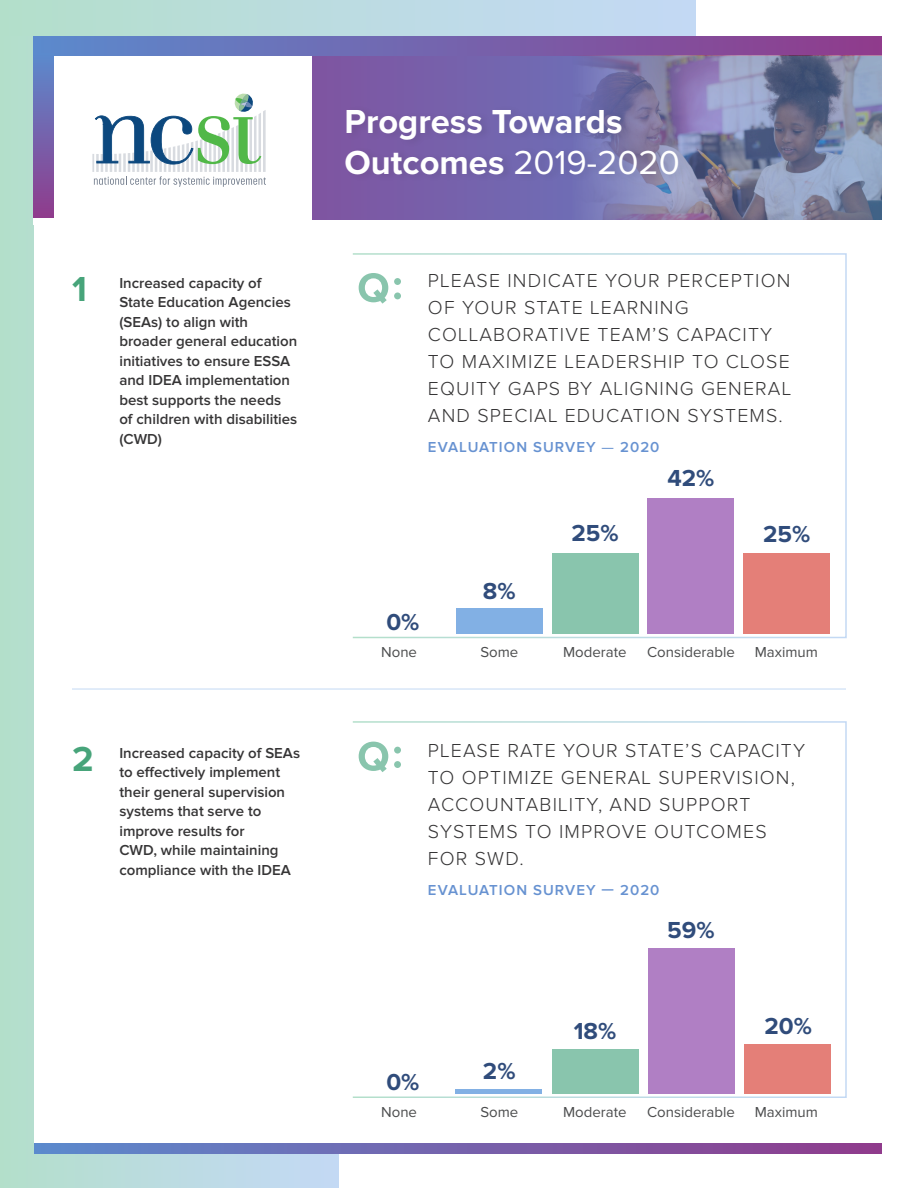
<style>
.page{position:relative;width:918px;height:1188px;background:#fff}
.page>*{position:absolute;margin:0;border:0;box-sizing:border-box;transform-origin:0 0}
.t1{font:700 36px "Proxima Nova";color:#47a47a}
.t2{font:700 34.5px/40.5px "Proxima Nova";color:#fff}
.t3{font:700 24px "Proxima Nova";color:#304c7b}
.t4{font:300 19.5px/27px "Proxima Nova";letter-spacing:.06em;color:#363536}
.t5{font:600 15px/19.5px "Proxima Nova";color:#363536}
.t6{font:15px "Proxima Nova";color:#4b4c4d}
.t7{font:600 15px "Proxima Nova";letter-spacing:.07em;color:#6792d1}
.s1{font-weight:400}
</style>
<div class="page">
<div style="left:0;top:9px;width:339px;height:1179px;background:linear-gradient(to right,#b3dfcb,#c4d9f6)"></div>
<div style="left:34px;top:198px;width:848px;height:956px;background:#fff"></div>
<div style="left:352px;top:253px;width:495px;height:385px;border:2px solid #fff"></div>
<div style="left:352px;top:721px;width:495px;height:377px;border:2px solid #fff"></div>
<hr style="left:72px;top:689px;width:774px;height:1px;background:#c3d9f4">
<div style="left:0;top:0;width:696px;height:36px;background:linear-gradient(to right,#b3dfcb,#c4d9f6)"></div>
<div style="left:34px;top:52px;width:848px;height:168px;background:#785fa9"></div>
<div style="left:34px;top:52px;width:278px;height:173px;background:#fff"></div>
<svg style="left:92px;top:94px;width:174px;height:93px"></svg>
<div style="left:33px;top:36px;width:849px;height:20px;background:linear-gradient(to right,#5b8acd,#903b8b)"></div>
<svg style="left:34px;top:1143px;width:848px;height:11px;background:#7562ac"></svg>
<div style="left:33px;top:53px;width:20px;height:165px;background:linear-gradient(to bottom,#5b8acd,#8f3b8c)"></div>
<img style="left:572px;top:56px;width:310px;height:164px">
<div style="left:344px;top:105px;width:345px;height:77px;background:#231f20;opacity:.12"></div>
<svg style="left:359px;top:273px;width:29px;height:31px"></svg>
<svg style="left:394px;top:278px;width:7px;height:21px"></svg>
<div style="left:744px;top:553px;width:86px;height:81px;background:#e47f78"></div>
<div style="left:648px;top:498px;width:86px;height:136px;background:#b07fc4"></div>
<div style="left:552px;top:553px;width:86px;height:81px;background:#89c5ad"></div>
<div style="left:456px;top:608px;width:86px;height:26px;background:#82b0e4"></div>
<svg style="left:359px;top:742px;width:29px;height:30px"></svg>
<svg style="left:394px;top:747px;width:7px;height:21px"></svg>
<div style="left:745px;top:1045px;width:86px;height:49px;background:#e47f78"></div>
<div style="left:648px;top:948px;width:87px;height:146px;background:#b07fc4"></div>
<div style="left:552px;top:1049px;width:87px;height:45px;background:#89c5ad"></div>
<div style="left:455px;top:1089px;width:87px;height:5px;background:#82b0e4"></div>
<h1 class="t2" style="left:345px;top:102px;width:337px">Progress Towards<br>Outcomes <span class="s1">2019-2020</span></h1>
<p class="t1" style="left:72px;top:268px;width:16px">1</p>
<p class="t5" style="left:119px;top:273px;width:179px">Increased capacity of<br>State Education Agencies (SEAs) to align with broader general education initiatives to ensure ESSA and IDEA implementation best supports the needs of children with disabilities (CWD)</p>
<p class="t4" style="left:428px;top:268px;width:365px">PLEASE INDICATE YOUR PERCEPTION<br>OF YOUR STATE LEARNING<br>COLLABORATIVE TEAM’S CAPACITY<br>TO MAXIMIZE LEADERSHIP TO CLOSE<br>EQUITY GAPS BY ALIGNING GENERAL<br>AND SPECIAL EDUCATION SYSTEMS.</p>
<p class="t7" style="left:428px;top:439px;width:233px">EVALUATION SURVEY <span class="s1">—</span> 2020</p>
<p class="t3" style="left:386px;top:608px;width:35px">0%</p>
<p class="t3" style="left:483px;top:577px;width:34px">8%</p>
<p class="t3" style="left:571px;top:519px;width:49px">25%</p>
<p class="t3" style="left:667px;top:464px;width:48px">42%</p>
<p class="t3" style="left:763px;top:520px;width:49px">25%</p>
<p class="t6" style="left:381px;top:643px;width:37px">None</p>
<p class="t6" style="left:480px;top:643px;width:39px">Some</p>
<p class="t6" style="left:563px;top:643px;width:65px">Moderate</p>
<p class="t6" style="left:647px;top:643px;width:89px">Considerable</p>
<p class="t6" style="left:755px;top:643px;width:65px">Maximum</p>
<p class="t1" style="left:72px;top:738px;width:23px">2</p>
<p class="t5" style="left:119px;top:743px;width:182px">Increased capacity of SEAs to effectively implement their general supervision systems that serve to improve results for<br>CWD, while maintaining compliance with the IDEA</p>
<p class="t4" style="left:428px;top:738px;width:379px">PLEASE RATE YOUR STATE’S CAPACITY<br>TO OPTIMIZE GENERAL SUPERVISION,<br>ACCOUNTABILITY, AND SUPPORT<br>SYSTEMS TO IMPROVE OUTCOMES<br>FOR SWD.</p>
<p class="t7" style="left:428px;top:881px;width:233px">EVALUATION SURVEY — 2020</p>
<p class="t3" style="left:386px;top:1068px;width:35px">0%</p>
<p class="t3" style="left:483px;top:1057px;width:34px">2%</p>
<p class="t3" style="left:574px;top:1017px;width:44px">18%</p>
<p class="t3" style="left:667px;top:916px;width:49px">59%</p>
<p class="t3" style="left:764px;top:1012px;width:49px">20%</p>
<p class="t6" style="left:381px;top:1103px;width:37px">None</p>
<p class="t6" style="left:480px;top:1103px;width:39px">Some</p>
<p class="t6" style="left:563px;top:1103px;width:65px">Moderate</p>
<p class="t6" style="left:647px;top:1103px;width:89px">Considerable</p>
<p class="t6" style="left:755px;top:1103px;width:65px">Maximum</p>
</div>
